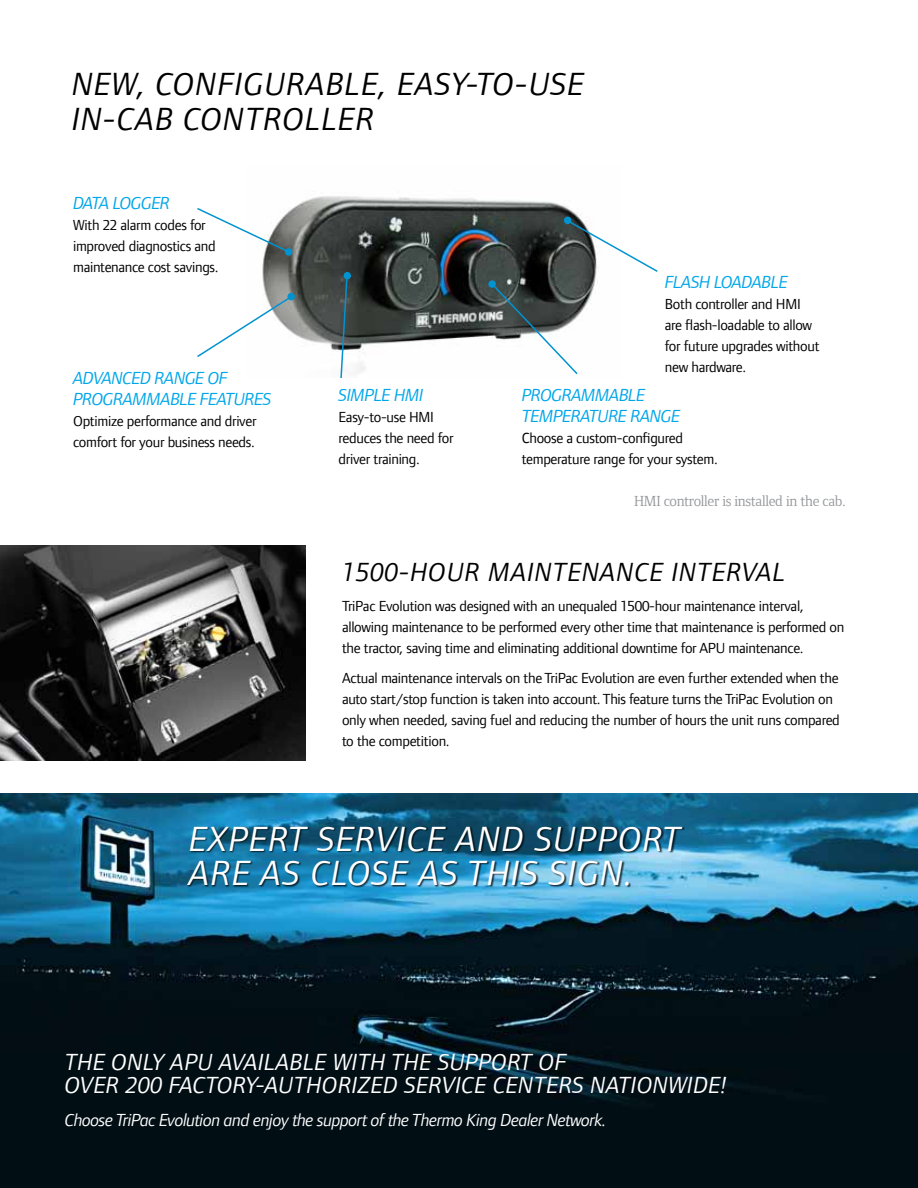
<style>
.page{position:relative;width:918px;height:1188px;background:#fff}
.page>*{position:absolute;margin:0;border:0;box-sizing:border-box;transform-origin:0 0}
.t1{font:italic 36px/34.2px "Foundry Form Sans";letter-spacing:.03em;color:#fff}
.t2{font:italic 33px/34.2px "Foundry Form Sans";letter-spacing:.03em;color:#000}
.t3{font:italic 27px "Foundry Form Sans";letter-spacing:.03em;color:#000}
.t4{font:italic 24px/22.8px "Foundry Form Sans";letter-spacing:.01em;color:#fff}
.t5{font:italic 18px/21.6px "Foundry Form Sans";letter-spacing:-.03em;color:#00a6e9}
.t6{font:italic 18px "Foundry Form Sans";letter-spacing:-.03em;color:#fff}
.t7{font:15px/21px "Foundry Form Sans";letter-spacing:-.02em;color:#000}
.t8{font:15px "Foundry Form Serif Book OSF";letter-spacing:-.02em;color:#939598}
</style>
<div class="page">
<img style="left:0;top:545px;width:306px;height:216px">
<img style="left:262px;top:196px;width:336px;height:177px">
<img style="left:0;top:794px;width:918px;height:394px">
<svg style="left:197px;top:207px;width:94px;height:47px"></svg>
<svg style="left:566px;top:219px;width:92px;height:54px"></svg>
<svg style="left:339px;top:274px;width:10px;height:104px"></svg>
<div style="left:285px;top:248px;width:7px;height:8px;background:#0093d0;border-radius:50%"></div>
<div style="left:344px;top:272px;width:7px;height:7px;background:#0093d0;border-radius:50%"></div>
<div style="left:564px;top:217px;width:7px;height:7px;background:#0093d0;border-radius:50%"></div>
<svg style="left:490px;top:282px;width:89px;height:93px"></svg>
<div style="left:488px;top:280px;width:8px;height:8px;background:#0093d0;border-radius:50%"></div>
<svg style="left:197px;top:296px;width:94px;height:63px"></svg>
<div style="left:287px;top:293px;width:8px;height:7px;background:#0093d0;border-radius:50%"></div>
<div style="left:187px;top:826px;width:498px;height:62px;background:#000;opacity:.75"></div>
<h2 class="t2" style="left:72px;top:67px;width:105px">NE W, CONF</h2>
<h2 class="t2" style="left:72px;top:67px;width:512px;text-indent:163px">IGURABL E, EASY-TO-USE<br>IN-CAB CONTROLLER</h2>
<p class="t5" style="left:73px;top:192px;width:10px">DATA</p>
<p class="t5" style="left:113px;top:192px;width:59px">LOGGER</p>
<p class="t7" style="left:73px;top:214px;width:147px">With 22 alarm codes for improved diagnostics and maintenance cost savings.</p>
<p class="t5" style="left:73px;top:367px;width:146px">ADVANCED RANGE OF<br>PROGR</p>
<p class="t5" style="left:123px;top:388px;width:150px">AMMABL E FEATURES</p>
<p class="t7" style="left:73px;top:411px;width:185px">Optimize performance and driver comfort for your business needs.</p>
<p class="t5" style="left:339px;top:384px;width:86px">SIMPLE HMI</p>
<p class="t7" style="left:339px;top:406px;width:116px">Easy-to-use HMI reduces the need for driver training.</p>
<p class="t5" style="left:665px;top:272px;width:124px">FLASH LOADABLE</p>
<p class="t7" style="left:665px;top:294px;width:156px">Both controller and HMI are flash-loadable to allow for future upgrades without new hardware.</p>
<p class="t5" style="left:522px;top:384px;width:21px">PROGR</p>
<p class="t5" style="left:522px;top:384px;width:160px;text-indent:50px">AMMABLE<br>TEMPERATURE RANGE</p>
<p class="t7" style="left:522px;top:428px;width:198px">Choose a custom-configured temperature range for your system.</p>
<p class="t8" style="left:634px;top:493px;width:213px">HMI controller is installed in the cab.</p>
<h3 class="t3" style="left:342px;top:557px;width:445px">1500-HOUR MAINTENANCE INTERVAL</h3>
<p class="t7" style="left:342px;top:595px;width:504px">TriPac Evolution was designed with an unequaled 1500-hour maintenance interval, allowing maintenance to be performed every other time that maintenance is performed on the tractor, saving time and eliminating additional downtime for APU maintenance.</p>
<p class="t7" style="left:342px;top:667px;width:499px">Actual maintenance intervals on the TriPac Evolution are even further extended when the auto start/stop function is taken into account. This feature turns the TriPac Evolution on only when needed, saving fuel and reducing the number of hours the unit runs compared to the competition.</p>
<h1 class="t1" style="left:189px;top:821px;width:368px">EXPERT SERVICE AND SUPP</h1>
<h1 class="t1" style="left:189px;top:821px;width:486px;text-indent:429px">ORT<br>ARE AS CLOSE AS THIS SIGN.</h1>
<h3 class="t4" style="left:65px;top:1050px;width:489px;text-indent:106px">APU AVAILABL E WITH THE SUPPORT OF<br>OVER 200 FACTORY-AUTH</h3>
<h3 class="t4" style="left:65px;top:1050px;width:62px">THE ONLY</h3>
<h3 class="t4" style="left:322px;top:1073px;width:406px">ORIZED SERVICE CENTERS NATI ONWIDE!</h3>
<p class="t6" style="left:65px;top:1110px;width:543px">CHOOSE TRIPAC EVOLUTION AND ENJOY THE SUPPORT OF THE THERMO KING DEALER NETWORK.</p>
</div>
